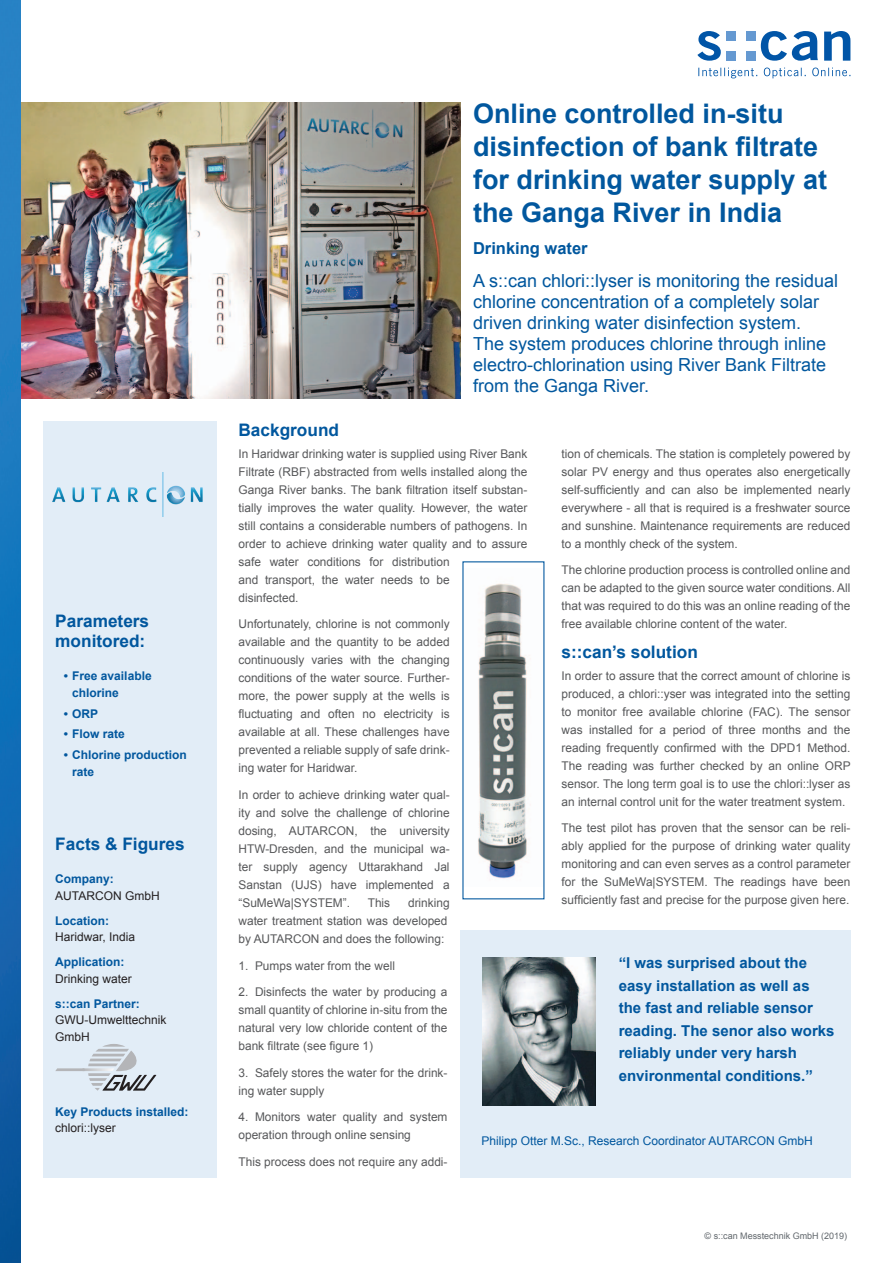
<style>
.page{position:relative;width:893px;height:1263px;background:#fff}
.page>*{position:absolute;margin:0;border:0;box-sizing:border-box;transform-origin:0 0}
.t1{font:700 27px/33px "Arial";color:#01579e}
.t2{font:18px/21px "Arial";color:#01579e}
.t3{font:700 17.25px/20.7px "Arial";color:#01579e}
.t4{font:700 16.5px "Arial";color:#01579e}
.t5{font:700 15px/22.5px "Arial";color:#01579e}
.t6{font:12px/18px "Arial";color:#57585a;text-align:justify}
.t7{font:700 12px/16.5px "Arial";color:#01579e}
.t8{font:12px/16.5px "Arial";color:#231f20}
.t9{font:12px "Arial";color:#01579e}
.t10{font:9px "Arial";color:#62686d}
</style>
<div class="page">
<svg style="left:697px;top:31px;width:24px;height:30px"></svg>
<svg style="left:761px;top:31px;width:57px;height:30px"></svg>
<svg style="left:824px;top:31px;width:26px;height:30px"></svg>
<div style="left:726px;top:31px;width:10px;height:10px;background:#6599d1"></div>
<div style="left:746px;top:31px;width:10px;height:10px;background:#6599d1"></div>
<div style="left:726px;top:51px;width:10px;height:10px;background:#6599d1"></div>
<div style="left:746px;top:51px;width:10px;height:10px;background:#6599d1"></div>
<svg style="left:698px;top:68px;width:152px;height:10px"></svg>
<img style="left:478px;top:583px;width:49px;height:296px">
<img style="left:21px;top:102px;width:439px;height:296px">
<img style="left:0;top:0;width:21px;height:1263px">
<div style="left:460px;top:930px;width:390px;height:248px;background:#e2edf7"></div>
<div style="left:43px;top:421px;width:173px;height:757px;background:#e2edf7"></div>
<svg style="left:55px;top:1044px;width:101px;height:47px"></svg>
<img style="left:52px;top:472px;width:151px;height:44px">
<img style="left:483px;top:957px;width:112px;height:148px">
<h3 class="t3" style="left:55px;top:611px;width:95px">Parameters monitored:</h3>
<p class="t7" style="left:72px;top:668px;width:81px;text-indent:-9px">• Free available chlorine</p>
<p class="t7" style="left:64px;top:705px;width:36px">• ORP</p>
<p class="t7" style="left:64px;top:726px;width:63px">• Flow rate</p>
<p class="t7" style="left:72px;top:747px;width:116px;text-indent:-9px">• Chlorine production rate</p>
<h3 class="t3" style="left:55px;top:834px;width:131px">Facts &amp; Figures</h3>
<p class="t7" style="left:55px;top:871px;width:60px">Company:</p>
<p class="t8" style="left:55px;top:887px;width:106px">AUTARCON GmbH</p>
<p class="t7" style="left:55px;top:912px;width:56px">Location:</p>
<p class="t8" style="left:55px;top:929px;width:82px">Haridwar, India</p>
<p class="t7" style="left:55px;top:954px;width:71px">Application:</p>
<p class="t8" style="left:55px;top:970px;width:78px">Drinking water</p>
<p class="t7" style="left:55px;top:995px;width:86px">s::can Partner:</p>
<p class="t8" style="left:55px;top:1012px;width:113px">GWU-Umwelttechnik<br>GmbH</p>
<p class="t7" style="left:55px;top:1103px;width:135px">Key Products installed:</p>
<p class="t8" style="left:55px;top:1120px;width:62px">chlori::lyser</p>
<h1 class="t1" style="left:473px;top:98px;width:356px">Online controlled in-situ disinfection of bank filtrate for drinking water supply at the Ganga River in India</h1>
<h3 class="t4" style="left:473px;top:238px;width:116px">Drinking water</h3>
<p class="t2" style="left:473px;top:271px;width:367px">A s::can chlori::lyser is monitoring the residual chlorine concentration of a completely solar driven drinking water disinfection system.<br>The system produces chlorine through inline electro-chlorination using River Bank Filtrate from the Ganga River.</p>
<h3 class="t3" style="left:238px;top:420px;width:102px">Background</h3>
<p class="t6" style="left:238px;top:445px;width:290px;text-align:left">In Haridwar drinking water is supplied using River Bank Filtrate (RBF) abstracted from wells installed along the Ganga River banks. The bank filtration itself substan&shy;tially improves the water quality. However, the water still contains a considerable numbers of pathogens. In order to achieve drinking water quality and to assure safe water conditions for distribution<br>and transport, the water needs to be<br>disinfected.</p>
<p class="t6" style="left:238px;top:615px;width:213px">Unfortunately, chlorine is not commonly available and the quantity to be added continuously varies with the changing conditions of the water source. Further&shy;more, the power supply at the wells is fluctuating and often no electricity is available at all. These challenges have prevented a reliable supply of safe drink&shy;ing water for Haridwar.</p>
<p class="t6" style="left:238px;top:786px;width:213px">In order to achieve drinking water qual&shy;ity and solve the challenge of chlorine dosing, AUTARCON, the university HTW-Dresden, and the municipal wa&shy;ter supply agency Uttarakhand Jal Sanstan (UJS) have implemented a “SuMeWa|SYSTEM”.</p>
<p class="t6" style="left:561px;top:445px;width:290px">tion of chemicals. The station is completely powered by solar PV energy and thus operates also energetically self-sufficiently and can also be implemented nearly everywhere - all that is required is a freshwater source and sunshine. Maintenance requirements are reduced to a monthly check of the system.</p>
<p class="t6" style="left:561px;top:561px;width:290px">The chlorine production process is controlled online and can be adapted to the given source water conditions. All that was required to do this was an online reading of the free available chlorine content of the water.</p>
<h3 class="t3" style="left:561px;top:642px;width:138px">s::can’s solution</h3>
<p class="t6" style="left:561px;top:667px;width:291px">In order to assure that the correct amount of chlorine is produced, a chlori::yser was integrated into the setting to monitor free available chlorine (FAC). The sensor was installed for a period of three months and the reading frequently confirmed with the DPD1 Method.<br>The reading was further checked by an online ORP sensor. The long term goal is to use the chlori::lyser as an internal control unit for the water treatment system.</p>
<p class="t6" style="left:561px;top:819px;width:290px">The test pilot has proven that the sensor can be reli&shy;ably applied for the purpose of drinking water quality monitoring and can even serves as a control parameter for the SuMeWa|SYSTEM. The readings have been sufficiently fast and precise for the purpose given here.</p>
<p class="t6" style="left:238px;top:894px;width:213px;text-align:left;text-indent:170px">drinking water treatment station was developed by AUTARCON and does the following:</p>
<p class="t6" style="left:238px;top:956px;width:158px">1. Pumps water from the well</p>
<p class="t6" style="left:238px;top:983px;width:211px">2. Disinfects the water by producing a small quantity of chlorine in-situ from the natural very low chloride content of the bank filtrate (see figure 1)</p>
<p class="t6" style="left:238px;top:1063px;width:211px">3. Safely stores the water for the drink&shy;ing water supply</p>
<p class="t6" style="left:238px;top:1108px;width:211px">4. Monitors water quality and system operation through online sensing</p>
<p class="t6" style="left:238px;top:1152px;width:211px">This process does not require any addi-</p>
<p class="t6" style="left:368px;top:894px;width:24px">This</p>
<p class="t5" style="left:619px;top:952px;width:217px">“I was surprised about the easy installation as well as the fast and reliable sensor reading. The senor also works reliably under very harsh environmental conditions.”</p>
<p class="t9" style="left:482px;top:1133px;width:333px">Philipp Otter M.Sc., Research Coordinator AUTARCON GmbH</p>
<p class="t10" style="left:705px;top:1230px;width:144px">© s::can Messtechnik GmbH (2019)</p>
</div>
